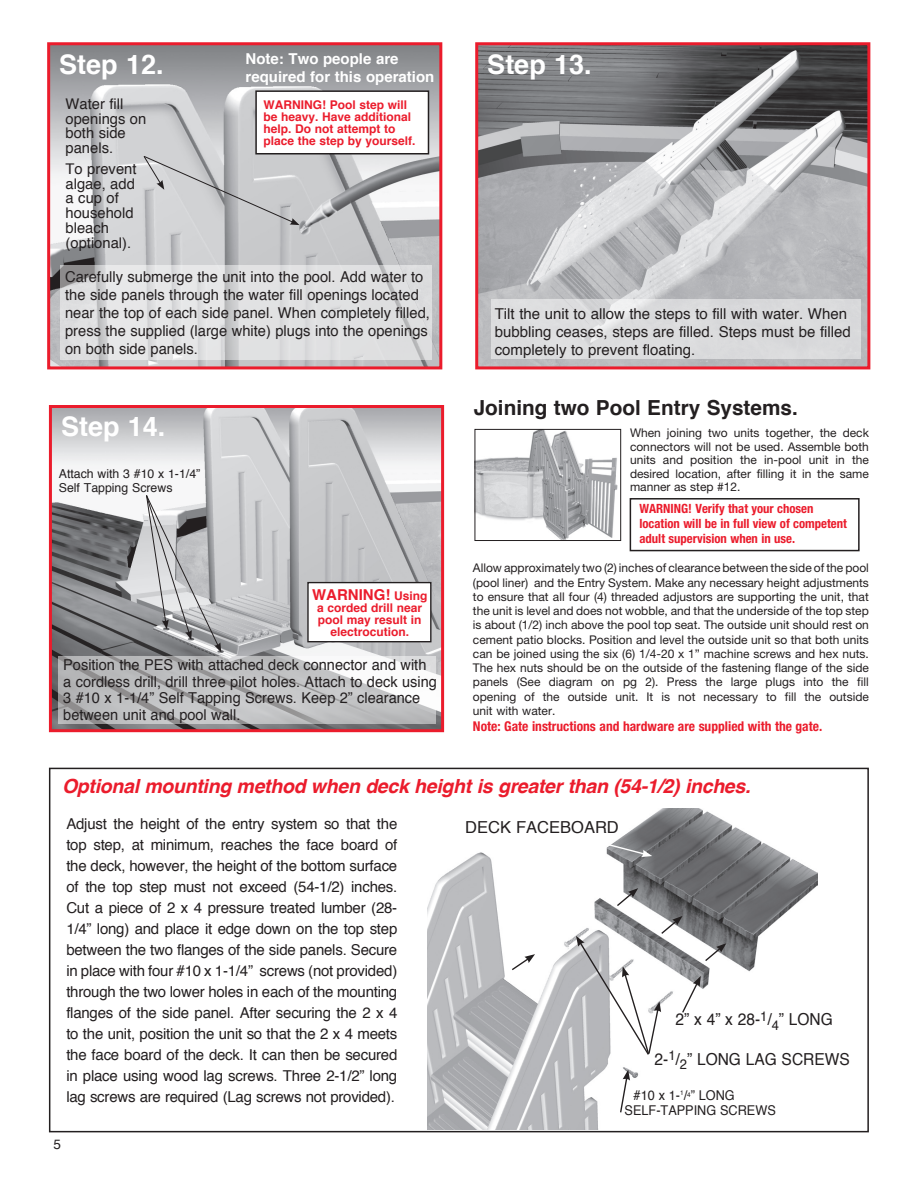
<style>
.page{position:relative;width:918px;height:1188px;background:#fff}
.page>*{position:absolute;margin:0;border:0;box-sizing:border-box;transform-origin:0 0}
.t1{font:700 27px "Helvetica";color:#fff}
.t2{font:700 20.7px "Helvetica";color:#231f20}
.t3{font:italic 700 19.5px "Helvetica";letter-spacing:-.015em;color:#eb1c2c}
.t4{font:16.5px "Helvetica";color:#231f20;scale:.94 1}
.t5{font:16.5px "Helvetica";color:#231f20}
.t6{font:15px/21px "Helvetica";color:#231f20}
.t7{font:700 15px/18px "Helvetica";color:#fff}
.t8{font:700 15px "Helvetica";color:#eb1c2c}
.t9{font:14.7px/14.7px "Helvetica";color:#231f20}
.t10{font:700 condensed 13.5px "Helvetica Neue LT Std";color:#eb1c2c}
.t11{font:13.5px/15px "Helvetica";color:#231f20;scale:.94 1}
.t12{font:13.5px "Helvetica";color:#231f20}
.t13{font:700 condensed 12.75px/15px "Helvetica Neue LT Std";color:#eb1c2c}
.t14{font:12.3px/14.9px "Helvetica";color:#231f20}
.t15{font:12px/14.2px "Helvetica Neue LT Std";color:#231f20;text-align:justify}
.t16{font:700 12px/12px "Helvetica";color:#eb1c2c;text-align:center}
.s1{font-size:12px}
</style>
<div class="page">
<img style="left:479px;top:46px;width:387px;height:319px">
<div style="left:475px;top:42px;width:395px;height:327px;border:3px solid #eb1c2c"></div>
<img style="left:51px;top:46px;width:387px;height:319px">
<div style="left:47px;top:42px;width:395px;height:327px;border:3px solid #eb1c2c"></div>
<svg style="left:143px;top:155px;width:157px;height:70px;background:#c5c6c8"></svg>
<img style="left:53px;top:409px;width:387px;height:319px">
<div style="left:49px;top:405px;width:395px;height:327px;border:3px solid #eb1c2c"></div>
<svg style="left:146px;top:494px;width:75px;height:158px;background:#b4b5b7"></svg>
<img style="left:477px;top:431px;width:141px;height:108px">
<div style="left:475px;top:429px;width:146px;height:112px;border:1px solid #231f20"></div>
<img style="left:427px;top:808px;width:390px;height:321px">
<svg style="left:575px;top:835px;width:77px;height:22px"></svg>
<svg style="left:510px;top:954px;width:25px;height:18px"></svg>
<svg style="left:576px;top:916px;width:150px;height:140px"></svg>
<svg style="left:615px;top:888px;width:23px;height:20px"></svg>
<svg style="left:619px;top:1070px;width:11px;height:44px"></svg>
<svg style="left:60px;top:265px;width:372px;height:94px;background:#dcddde"></svg>
<div style="left:491px;top:299px;width:369px;height:60px;background:#dbdcdd"></div>
<svg style="left:58px;top:656px;width:377px;height:67px;background:#c3c3c5"></svg>
<div style="left:308px;top:583px;width:123px;height:59px;background:#fff"></div>
<div style="left:307px;top:582px;width:125px;height:60px;border:1px solid #231f20"></div>
<div style="left:630px;top:498px;width:230px;height:53px;border:2px solid #231f20"></div>
<div style="left:256px;top:91px;width:172px;height:63px;background:#fff"></div>
<div style="left:255px;top:90px;width:174px;height:65px;border:2px solid #231f20"></div>
<div style="left:49px;top:768px;width:820px;height:364px;border:2px solid #231f20"></div>
<h1 class="t1" style="left:59px;top:42px;width:106px">Step 12.</h1>
<p class="t9" style="left:66px;top:97px;width:82px">Water fill openings on both side panels.</p>
<p class="t9" style="left:66px;top:162px;width:72px">To prevent algae, add a cup of household bleach (optional).</p>
<p class="t7" style="left:246px;top:50px;width:190px">Note: Two people are required for this operation</p>
<p class="t16" style="left:264px;top:99px;width:154px;text-align:left">WARNING! Pool step will be heavy. Have additional help. Do not attempt to place the step by yourself.</p>
<p class="t6" style="left:65px;top:268px;width:366px;line-height:18px">Carefully submerge the unit into the pool. Add water to the side panels through the water fill openings located near the top of each side panel. When completely filled, press the supplied (large white) plugs into the openings on both side panels.</p>
<h1 class="t1" style="left:61px;top:405px;width:106px">Step 14.</h1>
<p class="t14" style="left:59px;top:466px;width:143px">Attach with 3 #10 x 1-1/4”<br>Self Tapping Screws</p>
<p class="t8" style="left:312px;top:583px;width:117px">WARNING! <span class="s1">Using</span></p>
<p class="t16" style="left:317px;top:602px;width:107px">a corded drill near pool may result in electrocution.</p>
<p class="t6" style="left:63px;top:657px;width:375px;line-height:16.5px">Position the PES with attached deck connector and with a cordless drill, drill three pilot holes. Attach to deck using 3 #10 x 1-1/4” Self Tapping Screws. Keep 2” clearance between unit and pool wall.</p>
<h1 class="t1" style="left:487px;top:42px;width:106px">Step 13.</h1>
<p class="t6" style="left:495px;top:305px;width:358px;line-height:18px">Tilt the unit to allow the steps to fill with water. When bubbling ceases, steps are filled. Steps must be filled completely to prevent floating.</p>
<h2 class="t2" style="left:474px;top:391px;width:326px">Joining two Pool Entry Systems.</h2>
<p class="t15" style="left:630px;top:426px;width:240px;line-height:13.5px">When joining two units together, the deck connectors will not be used. Assemble both units and position the in-pool unit in the desired location, after filling it in the same manner as step #12.</p>
<p class="t13" style="left:639px;top:501px;width:209px">WARNING! Verify that your chosen location will be in full view of competent adult supervision when in use.</p>
<p class="t15" style="left:473px;top:561px;width:398px">Allow approximately two (2) inches of clearance between the side of the pool (pool liner) and the Entry System. Make any necessary height adjustments to ensure that all four (4) threaded adjustors are supporting the unit, that the unit is level and does not wobble, and that the underside of the top step is about (1/2) inch above the pool top seat. The outside unit should rest on cement patio blocks. Position and level the outside unit so that both units can be joined using the six (6) 1/4-20 x 1” machine screws and hex nuts.<br>The hex nuts should be on the outside of the fastening flange of the side panels (See diagram on pg 2). Press the large plugs into the fill opening of the outside unit. It is not necessary to fill the outside unit with water.</p>
<p class="t10" style="left:473px;top:718px;width:351px">Note: Gate instructions and hardware are supplied with the gate.</p>
<h3 class="t3" style="left:62px;top:770px;width:690px">Optional mounting method when deck height is greater than (54-1/2) inches.</h3>
<p class="t6" style="left:66px;top:814px;width:333px;text-align:justify">Adjust the height of the entry system so that the top step, at minimum, reaches the face board of the deck, however, the height of the bottom surface of the top step must not exceed (54-1/2) inches.<br>Cut a piece of 2 x 4 pressure treated lumber (28- 1/4” long) and place it edge down on the top step between the two flanges of the side panels. Secure in place with four #10 x 1-1/4” screws (not provided) through the two lower holes in each of the mounting flanges of the side panel. After securing the 2 x 4 to the unit, position the unit so that the 2 x 4 meets the face board of the deck. It can then be secured in place using wood lag screws. Three 2-1/2” long lag screws are required (Lag screws not provided).</p>
<p class="t12" style="left:53px;top:1134px;width:9px">5</p>
<p class="t5" style="left:465px;top:814px;width:155px">DECK FACEBOARD</p>
<p class="t4" style="left:676px;top:1007px;width:169px">2” x 4” x 28-<sup>1</sup>/<sub>4</sub>” LONG</p>
<p class="t4" style="left:655px;top:1046px;width:209px">2-<sup>1</sup>/<sub>2</sub>” LONG LAG SCREWS</p>
<p class="t11" style="left:625px;top:1088px;width:162px;text-indent:9px">#10 x 1-<sup>1</sup>/<sup>4</sup>” LONG<br>SELF-TAPPING SCREWS</p>
</div>
